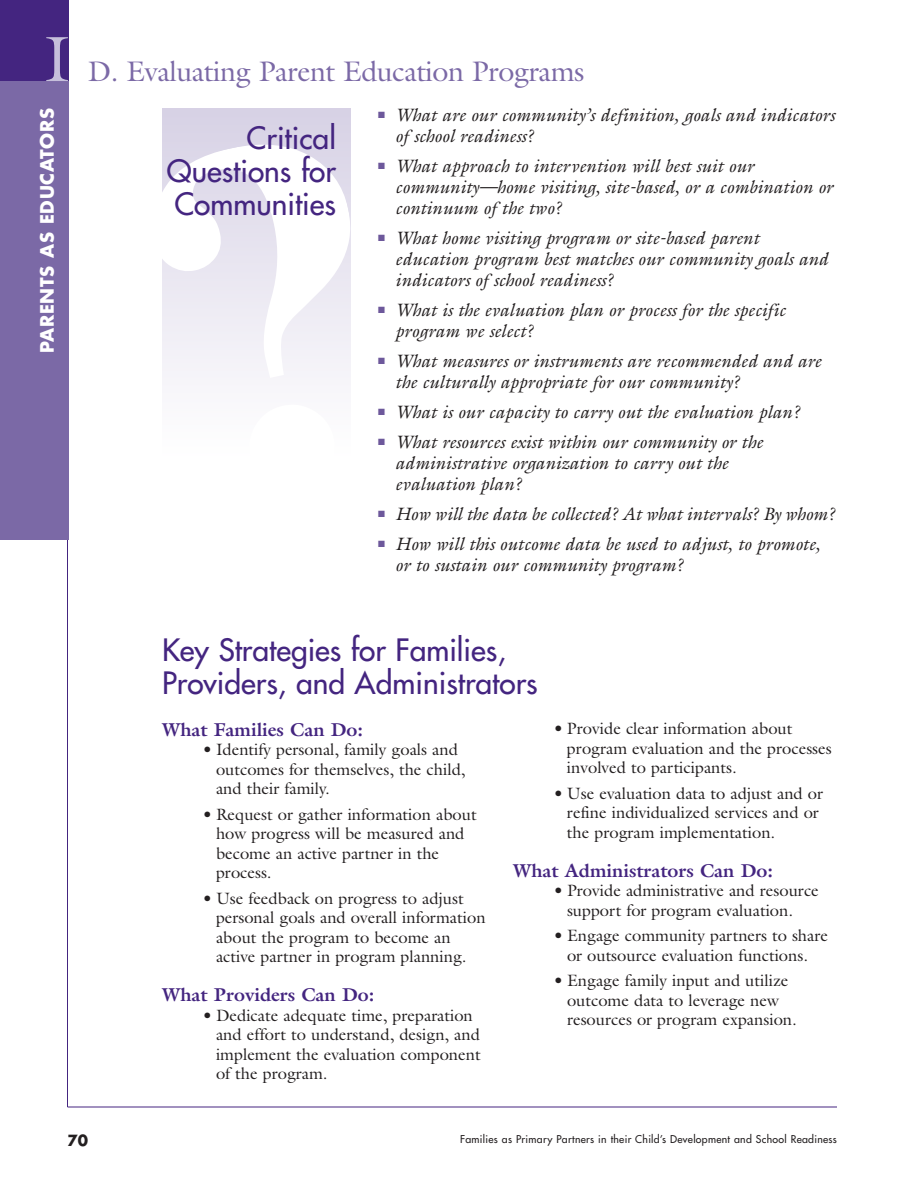
<style>
.page{position:relative;width:918px;height:1188px;background:#fff}
.page>*{position:absolute;margin:0;border:0;box-sizing:border-box;transform-origin:0 0}
.t1{font:64.5px "Galliard";color:#c6bfdb}
.t2{font:30px/33px "Futura";color:#442580;text-align:justify}
.t3{font:28.5px "Galliard";letter-spacing:-.015em;color:#7b69a6}
.t4{font:700 18.75px "Galliard";color:#442580}
.t5{font:italic 18px/21px "Galliard";color:#231f20}
.t6{font:700 18px "Futura";letter-spacing:.035em;color:#fff}
.t7{font:16.5px/19.5px "Galliard";color:#231f20}
.t8{font:700 15px "Futura";color:#231f20}
.t9{font:10.5px "Futura";letter-spacing:.03em;color:#231f20}
</style>
<div class="page">
<hr style="left:67px;top:0;width:1px;height:1107px;background:#442580">
<div style="left:0;top:0;width:68px;height:540px;background:#7b69a6"></div>
<div style="left:0;top:0;width:68px;height:81px;background:#442580"></div>
<hr style="left:68px;top:1107px;width:769px;height:1px;background:#442580">
<div style="left:162px;top:108px;width:189px;height:34px;background:#d8d3e6"></div>
<svg style="left:162px;top:142px;width:189px;height:236px"></svg>
<h1 class="t1" style="left:44px;top:34px;width:27px">I</h1>
<p class="t6" style="left:39px;top:353px;width:246px;rotate:-90deg">PARENTS AS EDUCATORS</p>
<h3 class="t3" style="left:88px;top:60px;width:498px">D. Evaluating Parent Education Programs</h3>
<h2 class="t2" style="left:167px;top:124px;width:171px;text-indent:80px">Critical Questions for Communities</h2>
<p class="t5" style="left:395px;top:106px;width:441px;text-indent:-17px"><sup>■</sup> What are our community’s definition, goals and indicators of school readiness?</p>
<p class="t5" style="left:395px;top:157px;width:439px;text-indent:-17px"><sup>■</sup> What approach to intervention will best suit our community—home visiting, site-based, or a combination or continuum of the two?</p>
<p class="t5" style="left:395px;top:229px;width:435px;text-indent:-17px"><sup>■</sup> What home visiting program or site-based parent education program best matches our community goals and indicators of school readiness?</p>
<p class="t5" style="left:395px;top:301px;width:392px;text-indent:-17px"><sup>■</sup> What is the evaluation plan or process for the specific program we select?</p>
<p class="t5" style="left:395px;top:352px;width:428px;text-indent:-17px"><sup>■</sup> What measures or instruments are recommended and are the culturally appropriate for our community?</p>
<p class="t5" style="left:378px;top:403px;width:423px"><sup>■</sup> What is our capacity to carry out the evaluation plan?</p>
<p class="t5" style="left:395px;top:433px;width:369px;text-indent:-17px"><sup>■</sup> What resources exist within our community or the administrative organization to carry out the evaluation plan?</p>
<p class="t5" style="left:378px;top:505px;width:458px"><sup>■</sup> How will the data be collected? At what intervals? By whom?</p>
<p class="t5" style="left:395px;top:535px;width:426px;text-indent:-17px"><sup>■</sup> How will this outcome data be used to adjust, to promote, or to sustain our community program?</p>
<h2 class="t2" style="left:162px;top:635px;width:377px">Key Strategies for Families,<br>Providers, and Administrators</h2>
<p class="t4" style="left:162px;top:722px;width:203px">What Families Can Do:</p>
<p class="t7" style="left:216px;top:742px;width:251px;text-indent:-14px">• Identify personal, family goals and outcomes for themselves, the child, and their family.</p>
<p class="t7" style="left:216px;top:806px;width:262px;text-indent:-14px">• Request or gather information about how progress will be measured and become an active partner in the process.</p>
<p class="t7" style="left:216px;top:890px;width:271px;text-indent:-14px">• Use feedback on progress to adjust personal goals and overall information about the program to become an active partner in program planning.</p>
<p class="t4" style="left:162px;top:988px;width:214px">What Providers Can Do:</p>
<p class="t7" style="left:216px;top:1007px;width:266px;text-indent:-14px">• Dedicate adequate time, preparation and effort to understand, design, and implement the evaluation component of the program.</p>
<p class="t7" style="left:567px;top:720px;width:266px;text-indent:-14px">• Provide clear information about program evaluation and the processes involved to participants.</p>
<p class="t7" style="left:567px;top:785px;width:258px;text-indent:-14px">• Use evaluation data to adjust and or refine individualized services and or the program implementation.</p>
<p class="t4" style="left:513px;top:863px;width:262px">What Administrators Can Do:</p>
<p class="t7" style="left:567px;top:882px;width:253px;text-indent:-14px">• Provide administrative and resource support for program evaluation.</p>
<p class="t7" style="left:554px;top:927px;width:276px;text-align:center">• Engage community partners to share or outsource evaluation functions.</p>
<p class="t7" style="left:567px;top:972px;width:231px;text-indent:-14px">• Engage family input and utilize outcome data to leverage new resources or program expansion.</p>
<p class="t8" style="left:68px;top:1134px;width:22px">70</p>
<p class="t9" style="left:460px;top:1134px;width:378px">Families as Primary Partners in their Child’s Development and School Readiness</p>
</div>
